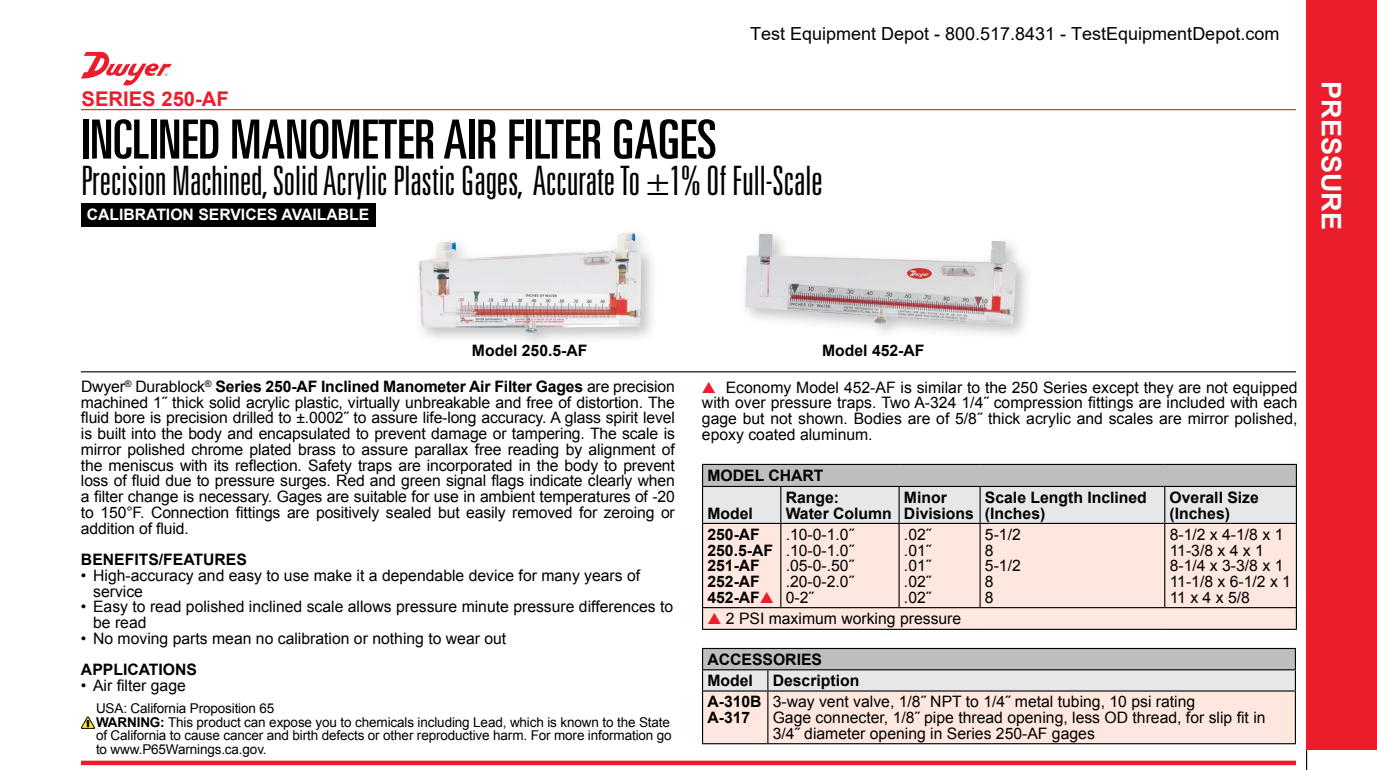
<style>
.page{position:relative;width:1377px;height:770px;background:#fff}
.page>*{position:absolute;margin:0;border:0;box-sizing:border-box;transform-origin:0 0}
.t1{font:ultra-condensed 54px "Univers LT Std";color:#000}
.t2{font:300 ultra-condensed 40.5px "Univers LT Std";color:#000}
.t3{font:700 27px "Arial";color:#fff}
.t4{font:700 20.25px "Arial";color:#ea1d2d}
.t5{font:18px "Arial";color:#000}
.t6{font:15.75px/15.8px "Arial";color:#000}
.t7{font:700 15.75px/15.8px "Arial";color:#000}
.t8{font:700 15.75px "Arial";color:#fff}
.t9{font:13.5px/13.5px "Arial";letter-spacing:-.01em;color:#000}
.s1{font-weight:700}
.s2{color:#ea1d2d}
</style>
<div class="page">
<hr style="left:81px;top:109px;width:1215px;height:1px;background:#ea1d2d">
<hr style="left:81px;top:371px;width:1215px;height:1px;background:#000">
<svg style="left:1306px;top:749px;width:71px;height:21px"></svg>
<div style="left:1306px;top:0;width:71px;height:749px;background:#ea1d2d"></div>
<div style="left:413px;top:227px;width:246px;height:123px;background:#000;opacity:.25"></div>
<img style="left:419px;top:233px;width:222px;height:100px">
<div style="left:739px;top:228px;width:295px;height:113px;background:#000;opacity:.25"></div>
<img style="left:745px;top:234px;width:272px;height:90px">
<div style="left:81px;top:760px;width:1215px;height:5px;background:#ea1d2d"></div>
<svg style="left:81px;top:52px;width:91px;height:33px"></svg>
<div style="left:81px;top:202px;width:295px;height:24px;background:#000"></div>
<div style="left:703px;top:524px;width:593px;height:104px;background:#fde7de"></div>
<hr style="left:780px;top:524px;width:1px;height:83px;background:#000">
<hr style="left:899px;top:524px;width:1px;height:83px;background:#000">
<hr style="left:980px;top:524px;width:1px;height:83px;background:#000">
<hr style="left:1164px;top:524px;width:1px;height:83px;background:#000">
<hr style="left:1296px;top:524px;width:1px;height:83px;background:#000">
<svg style="left:1296px;top:608px;width:1px;height:20px"></svg>
<hr style="left:702px;top:464px;width:79px;height:1px;background:#000">
<svg style="left:702px;top:465px;width:595px;height:58px;background:#d3d4d6"></svg>
<hr style="left:781px;top:464px;width:118px;height:1px;background:#000">
<hr style="left:899px;top:464px;width:81px;height:1px;background:#000">
<hr style="left:980px;top:464px;width:185px;height:1px;background:#000">
<hr style="left:1165px;top:464px;width:132px;height:1px;background:#000">
<hr style="left:702px;top:486px;width:79px;height:1px;background:#000">
<hr style="left:702px;top:487px;width:1px;height:36px;background:#000">
<hr style="left:781px;top:486px;width:118px;height:1px;background:#000">
<hr style="left:899px;top:486px;width:81px;height:1px;background:#000">
<hr style="left:980px;top:486px;width:185px;height:1px;background:#000">
<hr style="left:1165px;top:486px;width:132px;height:1px;background:#000">
<hr style="left:702px;top:523px;width:79px;height:1px;background:#000">
<hr style="left:702px;top:524px;width:1px;height:83px;background:#000">
<hr style="left:781px;top:523px;width:118px;height:1px;background:#000">
<hr style="left:899px;top:523px;width:81px;height:1px;background:#000">
<hr style="left:980px;top:523px;width:185px;height:1px;background:#000">
<hr style="left:1165px;top:523px;width:132px;height:1px;background:#000">
<hr style="left:702px;top:607px;width:79px;height:1px;background:#000">
<svg style="left:702px;top:608px;width:1px;height:20px"></svg>
<hr style="left:781px;top:607px;width:118px;height:1px;background:#000">
<hr style="left:899px;top:607px;width:81px;height:1px;background:#000">
<hr style="left:980px;top:607px;width:185px;height:1px;background:#000">
<hr style="left:1165px;top:607px;width:132px;height:1px;background:#000">
<hr style="left:702px;top:628px;width:79px;height:2px;background:#000">
<hr style="left:781px;top:628px;width:118px;height:2px;background:#000">
<hr style="left:899px;top:628px;width:81px;height:2px;background:#000">
<hr style="left:980px;top:628px;width:185px;height:2px;background:#000">
<hr style="left:1165px;top:628px;width:132px;height:2px;background:#000">
<hr style="left:702px;top:648px;width:66px;height:1px;background:#000">
<hr style="left:768px;top:648px;width:528px;height:1px;background:#000">
<svg style="left:702px;top:649px;width:594px;height:94px;background:#e5dad5"></svg>
<hr style="left:768px;top:669px;width:528px;height:1px;background:#000">
<hr style="left:702px;top:690px;width:66px;height:1px;background:#000">
<hr style="left:702px;top:691px;width:1px;height:52px;background:#000">
<hr style="left:768px;top:690px;width:528px;height:1px;background:#000">
<hr style="left:702px;top:743px;width:66px;height:1px;background:#000">
<hr style="left:768px;top:743px;width:528px;height:1px;background:#000">
<svg style="left:81px;top:716px;width:14px;height:12px"></svg>
<p class="t4" style="left:82px;top:85px;width:149px">SERIES 250-AF</p>
<p class="t5" style="left:750px;top:22px;width:531px">Test Equipment Depot - 800.517.8431 - TestEquipmentDepot.com</p>
<h1 class="t1" style="left:81px;top:109px;width:637px">INCLINED MANOMETER AIR FILTER GAGES</h1>
<h2 class="t2" style="left:81px;top:159px;width:743px">Precision Machined, Solid Acrylic Plastic Gages, Accurate To ±1% Of Full-Scale</h2>
<p class="t8" style="left:87px;top:204px;width:284px">CALIBRATION SERVICES AVAILABLE</p>
<h3 class="t3" style="left:1349px;top:81px;width:150px;rotate:90deg">PRESSURE</h3>
<p class="t7" style="left:472px;top:343px;width:117px">Model 250.5-AF</p>
<p class="t7" style="left:822px;top:343px;width:104px">Model 452-AF</p>
<p class="t6" style="left:81px;top:378px;width:595px;text-align:justify">Dwyer<sup>®</sup> Durablock<sup>®</sup> <span class="s1">Series 250-AF Inclined Manometer Air Filter Gages</span> are precision machined 1˝ thick solid acrylic plastic, virtually unbreakable and free of distortion. The fluid bore is precision drilled to ±.0002˝ to assure life-long accuracy. A glass spirit level is built into the body and encapsulated to prevent damage or tampering. The scale is mirror polished chrome plated brass to assure parallax free reading by alignment of the meniscus with its reflection. Safety traps are incorporated in the body to prevent loss of fluid due to pressure surges. Red and green signal flags indicate clearly when a filter change is necessary. Gages are suitable for use in ambient temperatures of -20 to 150°F. Connection fittings are positively sealed but easily removed for zeroing or addition of fluid.</p>
<p class="t7" style="left:81px;top:552px;width:167px">BENEFITS/FEATURES</p>
<p class="t6" style="left:93px;top:567px;width:549px;text-indent:-12px">• High-accuracy and easy to use make it a dependable device for many years of service</p>
<p class="t6" style="left:93px;top:599px;width:582px;text-indent:-12px">• Easy to read polished inclined scale allows pressure minute pressure differences to be read</p>
<p class="t6" style="left:81px;top:630px;width:427px">• No moving parts mean no calibration or nothing to wear out</p>
<p class="t7" style="left:81px;top:662px;width:118px">APPLICATIONS</p>
<p class="t6" style="left:81px;top:678px;width:106px">• Air filter gage</p>
<p class="t9" style="left:96px;top:702px;width:577px">USA: California Proposition 65<br><span class="s1">WARNING:</span> This product can expose you to chemicals including Lead, which is known to the State of California to cause cancer and birth defects or other reproductive harm. For more information go to www.P65Warnings.ca.gov.</p>
<p class="t6" style="left:702px;top:379px;width:597px;text-align:justify"><span class="s2">▲</span> Economy Model 452-AF is similar to the 250 Series except they are not equipped with over pressure traps. Two A-324 1/4˝ compression fittings are included with each gage but not shown. Bodies are of 5/8˝ thick acrylic and scales are mirror polished, epoxy coated aluminum.</p>
<p class="t7" style="left:707px;top:468px;width:118px">MODEL CHART</p>
<p class="t7" style="left:707px;top:505px;width:47px">Model</p>
<p class="t7" style="left:786px;top:490px;width:108px">Range:<br>Water Column</p>
<p class="t7" style="left:904px;top:490px;width:72px">Minor<br>Divisions</p>
<p class="t7" style="left:985px;top:490px;width:163px">Scale Length Inclined (Inches)</p>
<p class="t7" style="left:1170px;top:490px;width:91px">Overall Size (Inches)</p>
<p class="t7" style="left:707px;top:526px;width:68px">250-AF<br>250.5-AF<br>251-AF<br>252-AF<br>452-AF<span class="s2">▲</span></p>
<p class="t6" style="left:786px;top:526px;width:70px;text-align:justify">.10-0-1.0˝ .10-0-1.0˝ .05-0-.50˝ .20-0-2.0˝ 0-2˝</p>
<p class="t6" style="left:904px;top:526px;width:29px;text-align:justify">.02˝ .01˝ .01˝ .02˝ .02˝</p>
<p class="t6" style="left:985px;top:526px;width:37px">5-1/2<br>8<br>5-1/2<br>8<br>8</p>
<p class="t6" style="left:1170px;top:526px;width:123px">8-1/2 x 4-1/8 x 1<br>11-3/8 x 4 x 1<br>8-1/4 x 3-3/8 x 1<br>11-1/8 x 6-1/2 x 1<br>11 x 4 x 5/8</p>
<p class="t6" style="left:707px;top:611px;width:255px"><span class="s2">▲</span> 2 PSI maximum working pressure</p>
<p class="t7" style="left:707px;top:649px;width:116px;line-height:21.4px">ACCESSORIES<br>Model</p>
<p class="t7" style="left:773px;top:673px;width:88px">Description</p>
<p class="t7" style="left:707px;top:694px;width:56px">A-310B<br>A-317</p>
<p class="t6" style="left:773px;top:694px;width:494px">3-way vent valve, 1/8˝ NPT to 1/4˝ metal tubing, 10 psi rating<br>Gage connecter, 1/8˝ pipe thread opening, less OD thread, for slip fit in<br>3/4˝ diameter opening in Series 250-AF gages</p>
</div>
